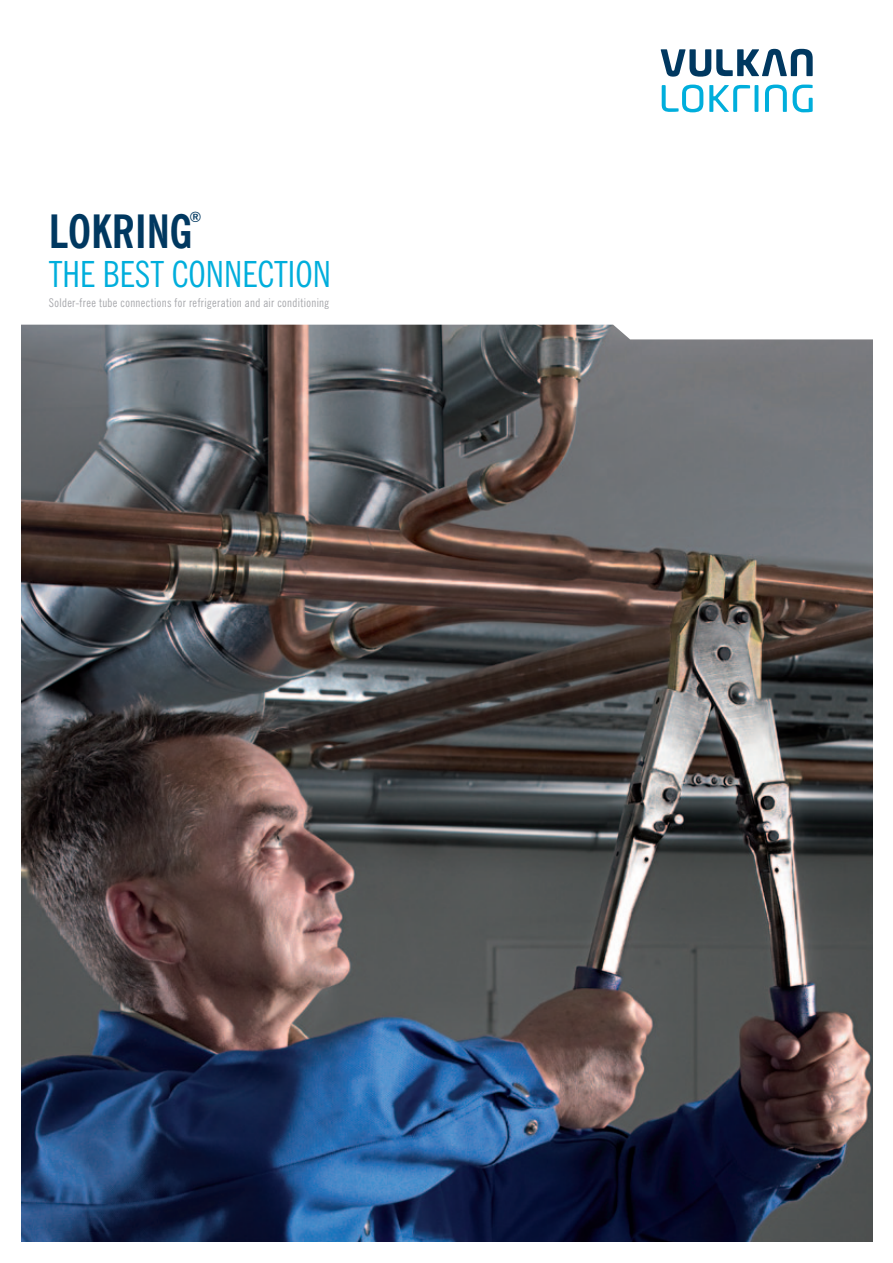
<style>
.page{position:relative;width:893px;height:1263px;background:#fff}
.page>*{position:absolute;margin:0;border:0;box-sizing:border-box;transform-origin:0 0}
.t1{font:700 condensed 45.9px "News Gothic BT";color:#003860}
.t2{font:condensed 36px "News Gothic BT";color:#00aedc}
.t3{font:700 condensed 14.4px "News Gothic BT";color:#003860}
.t4{font:condensed 12px "News Gothic BT";letter-spacing:.03em;color:#a8a9ad}
</style>
<div class="page">
<svg style="left:765px;top:85px;width:22px;height:27px"></svg>
<svg style="left:754px;top:85px;width:4px;height:27px"></svg>
<svg style="left:661px;top:49px;width:152px;height:28px"></svg>
<svg style="left:662px;top:85px;width:41px;height:27px"></svg>
<svg style="left:709px;top:85px;width:41px;height:27px"></svg>
<svg style="left:793px;top:85px;width:20px;height:27px"></svg>
<img style="left:22px;top:339px;width:850px;height:902px">
<svg style="left:21px;top:324px;width:609px;height:15px;background:#747679"></svg>
<h1 class="t1" style="left:49px;top:203px;width:145px">LOKRING</h1>
<p class="t3" style="left:190px;top:208px;width:14px">®</p>
<h2 class="t2" style="left:49px;top:252px;width:284px">THE BEST CONNECTION</h2>
<p class="t4" style="left:49px;top:295px;width:282px">Solder-free tube connections for refrigeration and air conditioning</p>
</div>
